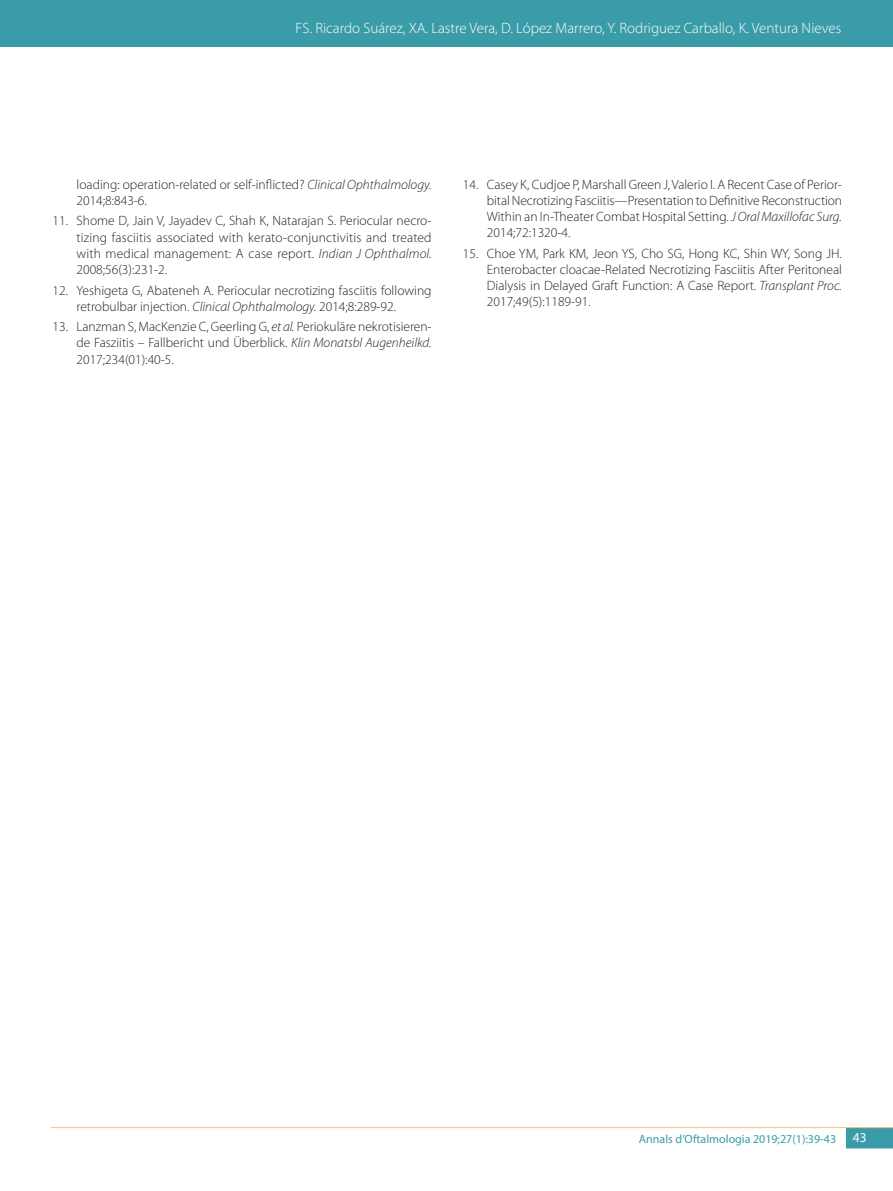
<style>
.page{position:relative;width:893px;height:1191px;background:#fff}
.page>*{position:absolute;margin:0;border:0;box-sizing:border-box;transform-origin:0 0}
.t1{font:300 15px "Myriad Pro";color:#fff}
.biblio_100{font:300 13.5px/16.2px "Myriad Pro";color:#231f20;text-align:justify}
.t2{font:12px "Myriad Pro";color:#3a9ca8}
.s1{font-style:italic}
.s2{font-size:13.5px;color:#fff}
</style>
<div class="page">
<svg style="left:846px;top:1128px;width:47px;height:20px"></svg>
<hr style="left:51px;top:1127px;width:842px;height:1px;background:#f3c67c">
<div style="left:0;top:0;width:893px;height:47px;background:#3a9ca8"></div>
<p class="t1" style="left:296px;top:19px;width:547px">FS. Ricardo Suárez, XA. Lastre Vera, D. López Marrero, Y. Rodriguez Carballo, K. Ventura Nieves</p>
<p class="biblio_100" style="left:77px;top:176px;width:357px">loading: operation-related or self-inflicted? <span class="s1">Clinical Ophthalmology.<br></span>2014;8:843-6.</p>
<p class="biblio_100" style="left:77px;top:213px;width:357px;text-indent:-24px">11. Shome D, Jain V, Jayadev C, Shah K, Natarajan S. Periocular necro&shy;tizing fasciitis associated with kerato-conjunctivitis and treated with medical management: A case report. <span class="s1">Indian J Ophthalmol.<br></span>2008;56(3):231-2.</p>
<p class="biblio_100" style="left:77px;top:282px;width:357px;text-indent:-24px">12. Yeshigeta G, Abateneh A. Periocular necrotizing fasciitis following retrobulbar injection. <span class="s1">Clinical Ophthalmology.</span> 2014;8:289-92.</p>
<p class="biblio_100" style="left:77px;top:318px;width:357px;text-indent:-24px">13. Lanzman S, MacKenzie C, Geerling G, <span class="s1">et al.</span> Periokuläre nekrotisieren&shy;de Fasziitis – Fallbericht und Überblick. <span class="s1">Klin Monatsbl Augenheilkd.<br></span>2017;234(01):40-5.</p>
<p class="biblio_100" style="left:487px;top:176px;width:357px;text-indent:-24px">14. Casey K, Cudjoe P, Marshall Green J, Valerio I. A Recent Case of Perior&shy;bital Necrotizing Fasciitis—Presentation to Definitive Reconstruction Within an In-Theater Combat Hospital Setting. <span class="s1">J Oral Maxillofac Surg.<br></span>2014;72:1320-4.</p>
<p class="biblio_100" style="left:487px;top:245px;width:357px;text-indent:-24px">15. Choe YM, Park KM, Jeon YS, Cho SG, Hong KC, Shin WY, Song JH.<br>Enterobacter cloacae-Related Necrotizing Fasciitis After Peritoneal Dialysis in Delayed Graft Function: A Case Report. <span class="s1">Transplant Proc.<br></span>2017;49(5):1189-91.</p>
<p class="t2" style="left:639px;top:1131px;width:229px">Annals d’Oftalmologia 2019;27(1):39-43 <span class="s2">43</span></p>
</div>
